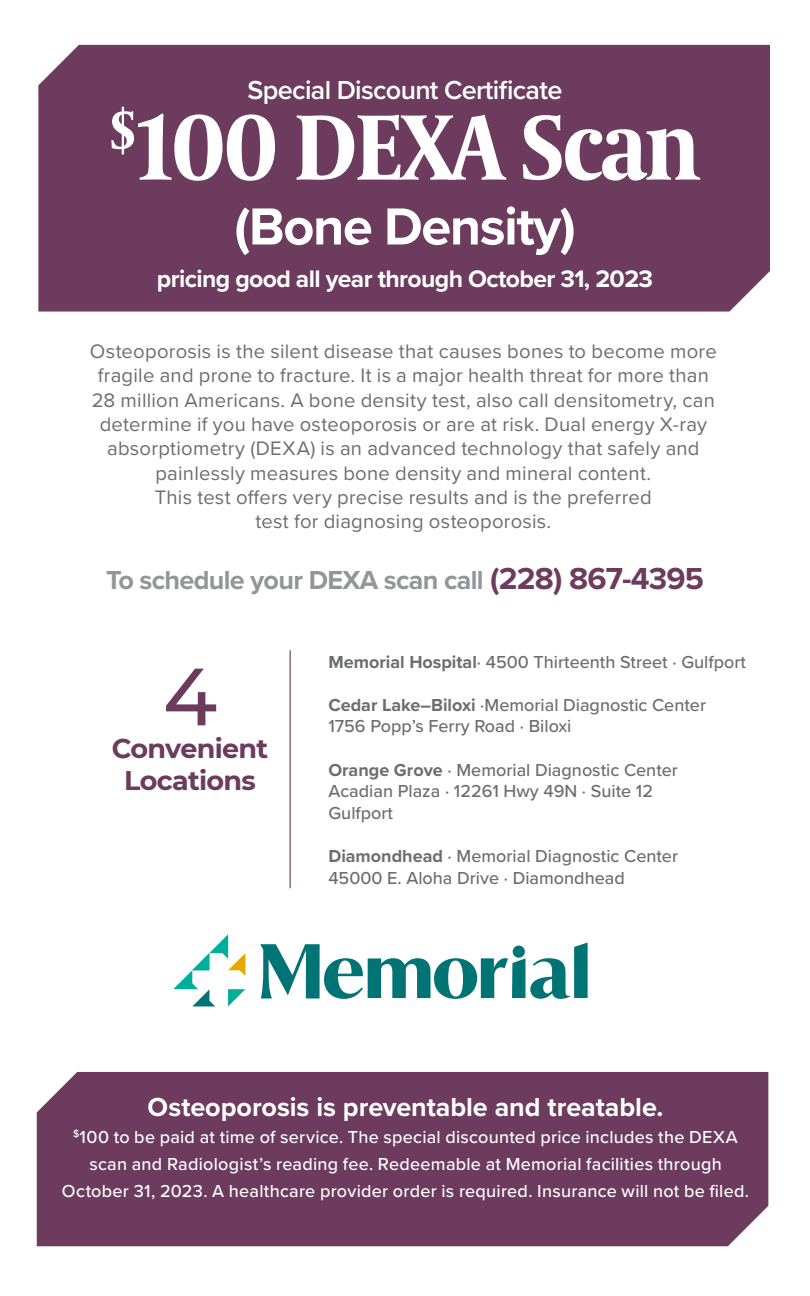
<style>
.page{position:relative;width:810px;height:1296px;background:#fff}
.page>*{position:absolute;margin:0;border:0;box-sizing:border-box;transform-origin:0 0}
.t1{font:700 92.25px "Coranto 2 Headline";letter-spacing:-.025em;color:#fff}
.t2{font:500 81px "Montserrat";color:#6c3b5d}
.t3{font:700 54px "Proxima Nova";letter-spacing:-.025em;color:#fff}
.t4{font:700 27px "Proxima Nova";letter-spacing:-.025em;color:#939598}
.t5{font:700 27px "Proxima Nova";color:#fff}
.t6{font:600 27px "Proxima Nova";letter-spacing:-.025em;color:#fff}
.t7{font:700 27px "Montserrat";letter-spacing:-.025em;color:#6c3b5d}
.t8{font:700 24.75px "Proxima Nova";letter-spacing:-.025em;color:#fff}
.t9{font:20.25px/24.3px "Proxima Nova";letter-spacing:.01em;color:#6c6d70;text-align:center}
.t10{font:500 18px/21.6px "Proxima Nova";color:#6c6d70}
.t11{font:500 18px/27px "Proxima Nova";letter-spacing:.015em;color:#fff;text-align:center}
.s1{font-size:31.5px;color:#6c3b5d}
.s2{font-weight:700}
</style>
<div class="page">
<div style="left:38px;top:45px;width:732px;height:267px;background:#6c3b5d"></div>
<hr style="left:290px;top:650px;width:1px;height:238px;background:#6c3b5d">
<svg style="left:260px;top:943px;width:328px;height:56px"></svg>
<div style="left:513px;top:946px;width:12px;height:12px;background:#007474;border-radius:50%"></div>
<svg style="left:173px;top:934px;width:72px;height:73px"></svg>
<div style="left:37px;top:1072px;width:731px;height:174px;background:#6c3b5d"></div>
<p class="t6" style="left:248px;top:70px;width:316px">Special Discount Certificate</p>
<p class="t1" style="left:110px;top:75px;width:592px"><sup>$</sup>100 DEXA Scan</p>
<p class="t3" style="left:234px;top:186px;width:343px">(Bone Density)</p>
<p class="t8" style="left:157px;top:261px;width:498px">pricing good all year through October 31, 2023</p>
<p class="t9" style="left:90px;top:338px;width:628px">Osteoporosis is the silent disease that causes bones to become more fragile and prone to fracture. It is a major health threat for more than 28 million Americans. A bone density test, also call densitometry, can determine if you have osteoporosis or are at risk. Dual energy X-ray absorptiometry (DEXA) is an advanced technology that safely and painlessly measures bone density and mineral content.<br>This test offers very precise results and is the preferred<br>test for diagnosing osteoporosis.</p>
<p class="t4" style="left:106px;top:560px;width:599px">To schedule your DEXA scan call <span class="s1">(228) 867-4395</span></p>
<p class="t2" style="left:163px;top:640px;width:56px">4</p>
<p class="t7" style="left:112px;top:729px;width:158px">Convenient</p>
<p class="t7" style="left:124px;top:761px;width:133px">Locations</p>
<p class="t10" style="left:328px;top:650px;width:419px"><span class="s2">Memorial Hospital</span>· 4500 Thirteenth Street · Gulfport</p>
<p class="t10" style="left:328px;top:693px;width:379px"><span class="s2">Cedar Lake–Biloxi</span> ·Memorial Diagnostic Center<br>1756 Popp’s Ferry Road · Biloxi</p>
<p class="t10" style="left:328px;top:758px;width:351px"><span class="s2">Orange Grove</span> · Memorial Diagnostic Center</p>
<p class="t10" style="left:328px;top:780px;width:326px">Acadian Plaza · 12261 Hwy 49N · Suite 12</p>
<p class="t10" style="left:328px;top:801px;width:66px">Gulfport</p>
<p class="t10" style="left:328px;top:845px;width:351px"><span class="s2">Diamondhead</span> · Memorial Diagnostic Center<br>45000 E. Aloha Drive · Diamondhead</p>
<p class="t5" style="left:148px;top:1087px;width:517px">Osteoporosis is preventable and treatable.</p>
<p class="t11" style="left:62px;top:1123px;width:689px"><sup>$</sup>100 to be paid at time of service. The special discounted price includes the DEXA scan and Radiologist’s reading fee. Redeemable at Memorial facilities through<br>October 31, 2023. A healthcare provider order is required. Insurance will not be filed.</p>
</div>
